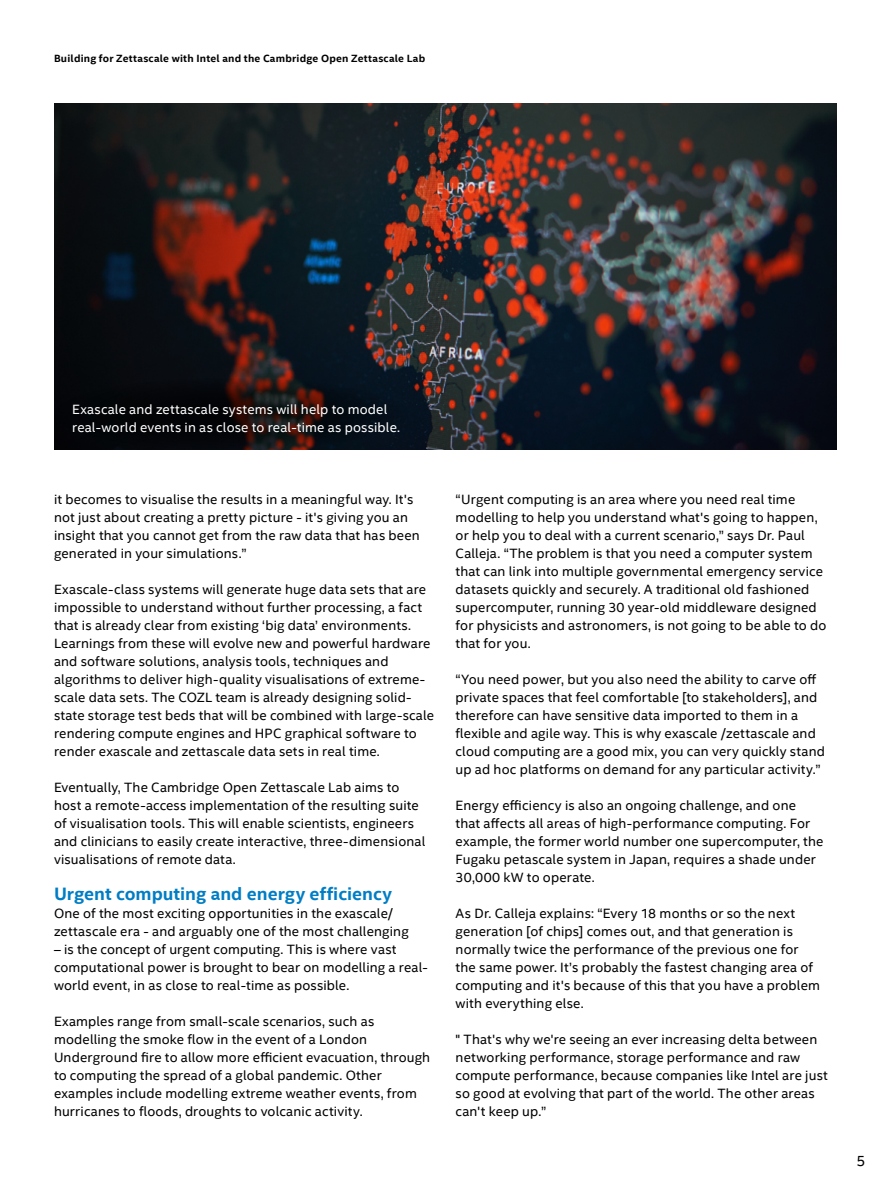
<style>
.page{position:relative;width:891px;height:1188px;background:#fff}
.page>*{position:absolute;margin:0;border:0;box-sizing:border-box;transform-origin:0 0}
.t1{font:700 18px "Intel Clear";color:#007dc5}
.t2{font:15px "Intel Clear";color:#000}
.t3{font:13.5px/18px "Intel Clear";letter-spacing:.01em;color:#000}
.t4{font:13.5px/18px "Intel Clear";letter-spacing:.01em;color:#fff}
.t5{font:700 10.5px "Intel Clear";letter-spacing:.02em;color:#000}
</style>
<div class="page">
<img style="left:54px;top:104px;width:783px;height:346px">
<svg style="left:54px;top:378px;width:354px;height:72px;background:#0f0b0d"></svg>
<p class="t5" style="left:54px;top:51px;width:373px">Building for Zettascale with Intel and the Cambridge Open Zettascale Lab</p>
<p class="t4" style="left:72px;top:400px;width:329px">Exascale and zettascale systems will help to model real-world events in as close to real-time as possible.</p>
<p class="t3" style="left:54px;top:490px;width:367px">it becomes to visualise the results in a meaningful way. It's not just about creating a pretty picture - it's giving you an insight that you cannot get from the raw data that has been generated in your simulations.”</p>
<p class="t3" style="left:54px;top:580px;width:382px">Exascale-class systems will generate huge data sets that are impossible to understand without further processing, a fact that is already clear from existing ‘big data’ environments.<br>Learnings from these will evolve new and powerful hardware and software solutions, analysis tools, techniques and algorithms to deliver high-quality visualisations of extreme&shy;scale data sets. The COZL team is already designing solid&shy;state storage test beds that will be combined with large-scale rendering compute engines and HPC graphical software to render exascale and zettascale data sets in real time.</p>
<p class="t3" style="left:54px;top:778px;width:373px">Eventually, The Cambridge Open Zettascale Lab aims to host a remote-access implementation of the resulting suite of visualisation tools. This will enable scientists, engineers and clinicians to easily create interactive, three-dimensional visualisations of remote data.</p>
<h1 class="t1" style="left:54px;top:881px;width:339px">Urgent computing and energy efficiency</h1>
<p class="t3" style="left:54px;top:904px;width:356px">One of the most exciting opportunities in the exascale/ zettascale era - and arguably one of the most challenging</p>
<p class="t3" style="left:54px;top:940px;width:375px">– is the concept of urgent computing. This is where vast computational power is brought to bear on modelling a real&shy;world event, in as close to real-time as possible.</p>
<p class="t3" style="left:54px;top:1012px;width:378px">Examples range from small-scale scenarios, such as modelling the smoke flow in the event of a London Underground fire to allow more efficient evacuation, through to computing the spread of a global pandemic. Other examples include modelling extreme weather events, from hurricanes to floods, droughts to volcanic activity.</p>
<p class="t3" style="left:456px;top:490px;width:372px">“Urgent computing is an area where you need real time modelling to help you understand what's going to happen, or help you to deal with a current scenario,” says Dr. Paul Calleja. “The problem is that you need a computer system that can link into multiple governmental emergency service datasets quickly and securely. A traditional old fashioned supercomputer, running 30 year-old middleware designed for physicists and astronomers, is not going to be able to do that for you.</p>
<p class="t3" style="left:456px;top:670px;width:371px">“You need power, but you also need the ability to carve off private spaces that feel comfortable [to stakeholders], and therefore can have sensitive data imported to them in a flexible and agile way. This is why exascale /zettascale and cloud computing are a good mix, you can very quickly stand up ad hoc platforms on demand for any particular activity.”</p>
<p class="t3" style="left:456px;top:796px;width:369px">Energy efficiency is also an ongoing challenge, and one that affects all areas of high-performance computing. For example, the former world number one supercomputer, the Fugaku petascale system in Japan, requires a shade under 30,000 kW to operate.</p>
<p class="t3" style="left:456px;top:904px;width:366px">As Dr. Calleja explains: “Every 18 months or so the next generation [of chips] comes out, and that generation is normally twice the performance of the previous one for the same power. It’s probably the fastest changing area of computing and it's because of this that you have a problem with everything else.</p>
<p class="t3" style="left:456px;top:1030px;width:374px">" That's why we're seeing an ever increasing delta between networking performance, storage performance and raw compute performance, because companies like Intel are just so good at evolving that part of the world. The other areas can't keep up.”</p>
<p class="t2" style="left:856px;top:1150px;width:10px">5</p>
</div>
